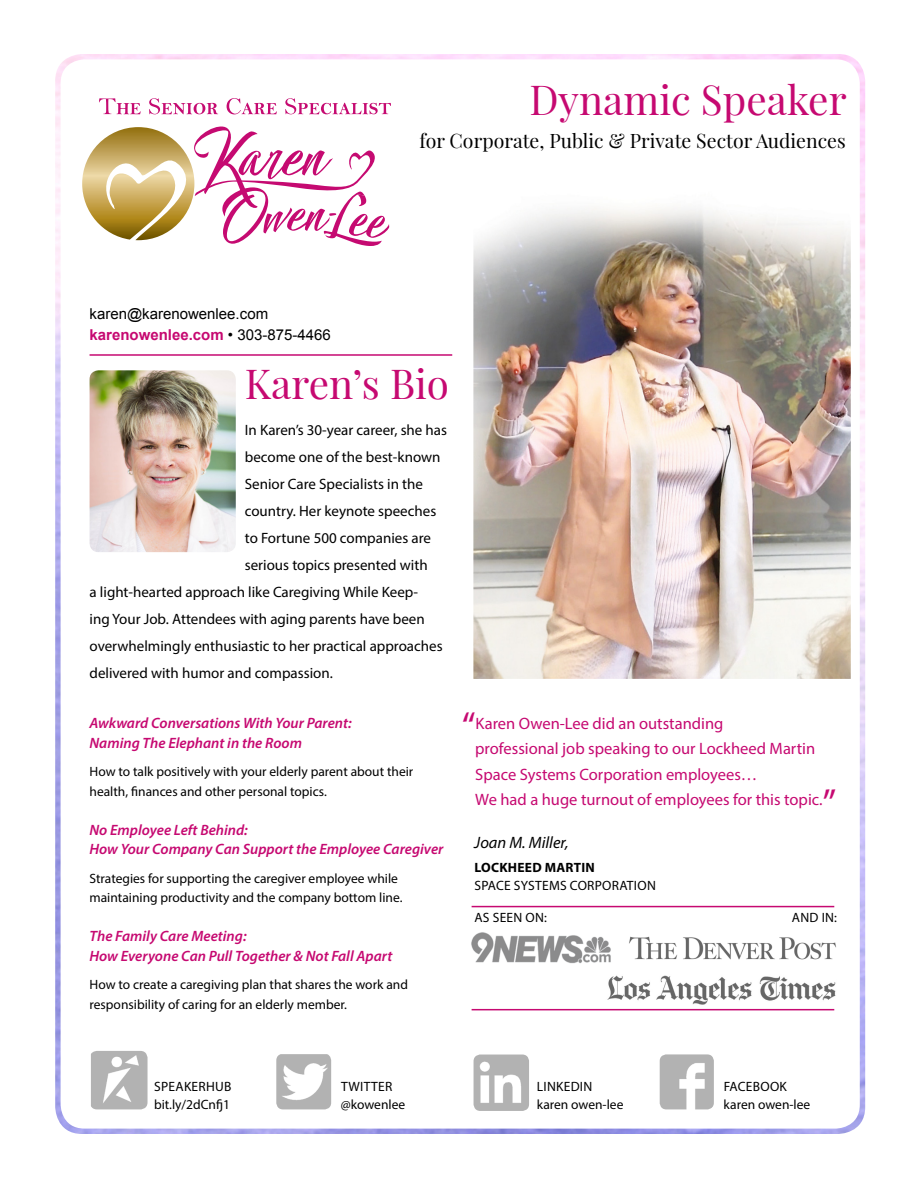
<style>
.page{position:relative;width:918px;height:1188px;background:#fff}
.page>*{position:absolute;margin:0;border:0;box-sizing:border-box;transform-origin:0 0}
.t1{font:40.5px "Playfair Display";color:#c60971}
.t2{font:39px "Myriad Pro";color:#c60971}
.t3{font:19.5px "Playfair Display";color:#000}
.t4{font:16.5px/25.5px "Myriad Pro";color:#c60971}
.t5{font:italic 16.5px "Myriad Pro";color:#000}
.t6{font:15px "Myriad Pro";color:#000}
.t7{font:italic 600 15px/19.5px "Myriad Pro";color:#c60971}
.t8{font:15px/21px "Arial";color:#000}
.t9{font:13.5px/19.5px "Myriad Pro";color:#000}
.t10{font:13.5px/18px "Myriad Pro";letter-spacing:.02em;color:#000}
.t11{font:700 13.5px "Myriad Pro";letter-spacing:.02em;color:#000}
.s1{font-weight:700;color:#c60971}
</style>
<div class="page">
<img style="left:55px;top:54px;width:810px;height:1080px">
<div style="left:61px;top:59px;width:799px;height:1070px;background:#fff;border-radius:24px"></div>
<img style="left:473px;top:207px;width:378px;height:472px">
<svg style="left:82px;top:98px;width:309px;height:148px"></svg>
<img style="left:471px;top:932px;width:140px;height:32px">
<img style="left:629px;top:936px;width:207px;height:24px">
<img style="left:607px;top:975px;width:229px;height:30px">
<hr style="left:90px;top:354px;width:362px;height:2px;background:#c60971">
<img style="left:91px;top:1051px;width:57px;height:58px">
<img style="left:276px;top:1054px;width:55px;height:55px">
<img style="left:474px;top:1055px;width:55px;height:56px">
<img style="left:660px;top:1054px;width:54px;height:55px">
<hr style="left:472px;top:1009px;width:362px;height:1px;background:#c60971">
<hr style="left:472px;top:906px;width:362px;height:1px;background:#c60971">
<img style="left:90px;top:370px;width:146px;height:182px">
<p class="t8" style="left:90px;top:303px;width:243px">karen@karenowenlee.com <span class="s1">karenowenlee.com</span> • 303-875-4466</p>
<h1 class="t1" style="left:529px;top:74px;width:319px">Dynamic Speaker</h1>
<h3 class="t3" style="left:420px;top:128px;width:428px">for Corporate, Public &amp; Private Sector Audiences</h3>
<h1 class="t1" style="left:245px;top:358px;width:206px">Karen’s Bio</h1>
<p class="t6" style="left:245px;top:421px;width:204px">In Karen’s 30-year career, she has</p>
<p class="t6" style="left:245px;top:448px;width:197px">become one of the best-known</p>
<p class="t6" style="left:245px;top:475px;width:180px">Senior Care Specialists in the</p>
<p class="t6" style="left:245px;top:502px;width:193px">country. Her keynote speeches</p>
<p class="t6" style="left:245px;top:529px;width:188px">to Fortune 500 companies are</p>
<p class="t6" style="left:245px;top:556px;width:184px">serious topics presented with</p>
<p class="t6" style="left:90px;top:583px;width:330px">a light-hearted approach like Caregiving While Keep-</p>
<p class="t6" style="left:90px;top:610px;width:337px">ing Your Job. Attendees with aging parents have been</p>
<p class="t6" style="left:90px;top:637px;width:355px">overwhelmingly enthusiastic to her practical approaches</p>
<p class="t6" style="left:90px;top:664px;width:245px">delivered with humor and compassion.</p>
<p class="t7" style="left:90px;top:713px;width:264px">Awkward Conversations With Your Parent:<br>Naming The Elephant in the Room</p>
<p class="t9" style="left:90px;top:762px;width:325px">How to talk positively with your elderly parent about their health, finances and other personal topics.</p>
<p class="t7" style="left:90px;top:820px;width:355px">No Employee Left Behind:<br>How Your Company Can Support the Employee Caregiver</p>
<p class="t9" style="left:90px;top:868px;width:314px">Strategies for supporting the caregiver employee while maintaining productivity and the company bottom line.</p>
<p class="t7" style="left:90px;top:926px;width:304px">The Family Care Meeting:<br>How Everyone Can Pull Together &amp; Not Fall Apart</p>
<p class="t9" style="left:90px;top:975px;width:320px">How to create a caregiving plan that shares the work and responsibility of caring for an elderly member.</p>
<h2 class="t2" style="left:462px;top:702px;width:15px">“</h2>
<p class="t4" style="left:475px;top:710px;width:349px">Karen Owen-Lee did an outstanding<br>professional job speaking to our Lockheed Martin Space Systems Corporation employees…<br>We had a huge turnout of employees for this topic.</p>
<h2 class="t2" style="left:823px;top:779px;width:15px">”</h2>
<p class="t5" style="left:474px;top:833px;width:96px">Joan M. Miller,</p>
<p class="t11" style="left:474px;top:859px;width:122px">LOCKHEED MARTIN</p>
<p class="t10" style="left:474px;top:877px;width:183px">SPACE SYSTEMS CORPORATION</p>
<p class="t9" style="left:474px;top:907px;width:74px">AS SEEN ON:</p>
<p class="t9" style="left:792px;top:907px;width:47px">AND IN:</p>
<p class="t10" style="left:154px;top:1078px;width:79px">SPEAKERHUB bit.ly/2dCnfj1</p>
<p class="t9" style="left:341px;top:1078px;width:66px;line-height:18px">TWITTER @kowenlee</p>
<p class="t9" style="left:537px;top:1078px;width:88px;line-height:18px">LINKEDIN karen owen-lee</p>
<p class="t9" style="left:724px;top:1078px;width:88px;line-height:18px">FACEBOOK karen owen-lee</p>
</div>
